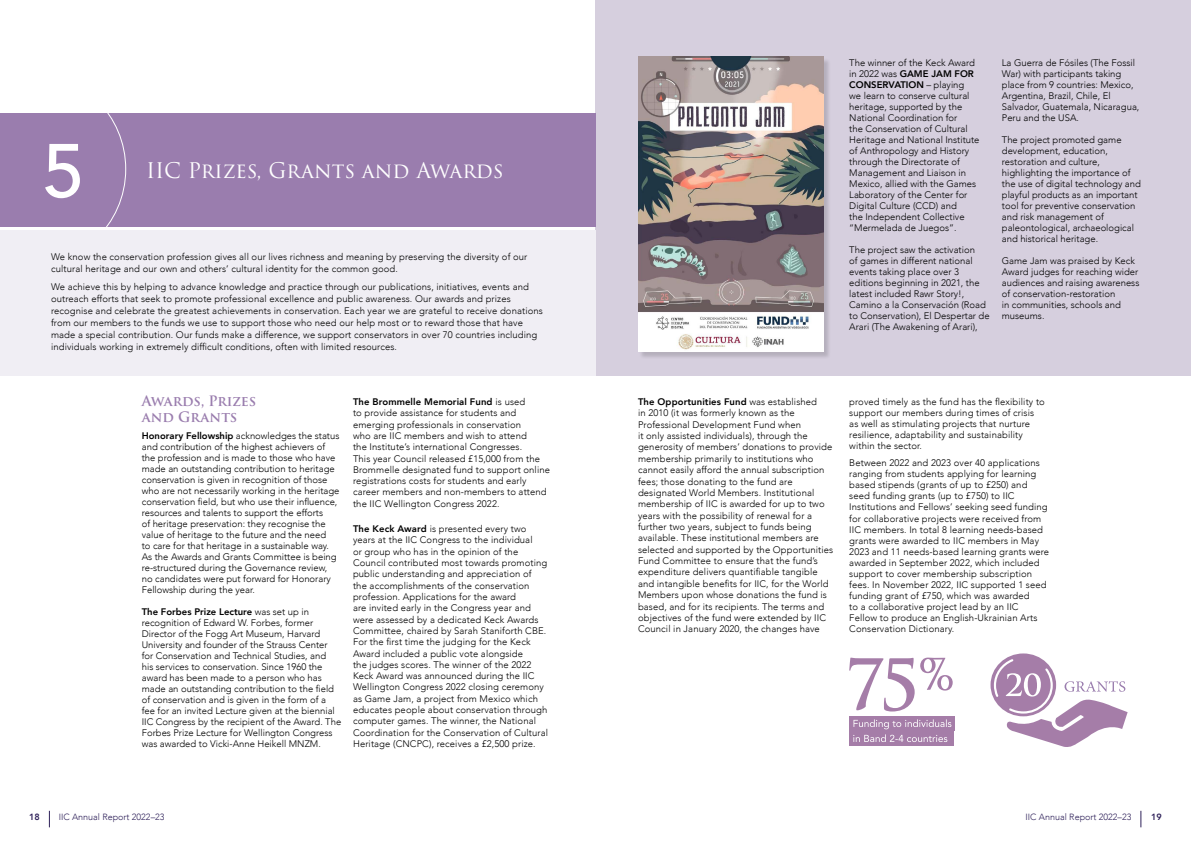
<style>
.page{position:relative;width:1191px;height:842px;background:#fff}
.page>*{position:absolute;margin:0;border:0;box-sizing:border-box;transform-origin:0 0}
.t1{font:500 75.4px "Avenir LT Std";color:#fff}
.t2{font:21px "Trajan Pro 3";letter-spacing:-.005em;color:#fff}
.t3{font:600 14px/16px "Trajan Pro 3";letter-spacing:-.01em;color:#9a7dae}
.t4{font:300 9.5px/11px "Avenir";letter-spacing:.01em;color:#000}
.t5{font:300 9px "Avenir";color:#2e2059}
.t6{font:800 9px "Avenir";color:#2e2059}
.s1{font-weight:800}
</style>
<div class="page">
<div style="left:595px;top:0;width:596px;height:376px;background:#d6cfde"></div>
<div style="left:0;top:113px;width:595px;height:114px;background:#9a7dae"></div>
<svg style="left:106px;top:113px;width:21px;height:114px"></svg>
<div style="left:0;top:230px;width:595px;height:146px;background:#f0eef4"></div>
<div style="left:639px;top:58px;width:191px;height:301px;background:#000;opacity:.15"></div>
<img style="left:638px;top:57px;width:185px;height:294px">
<svg style="left:990px;top:653px;width:66px;height:63px"></svg>
<svg style="left:992px;top:657px;width:135px;height:90px"></svg>
<div style="left:849px;top:717px;width:106px;height:14px;background:#a57da8"></div>
<div style="left:849px;top:731px;width:104px;height:15px;background:#a57da8"></div>
<svg style="left:853px;top:719px;width:98px;height:23px"></svg>
<svg style="left:920px;top:657px;width:33px;height:34px"></svg>
<svg style="left:849px;top:658px;width:65px;height:53px"></svg>
<svg style="left:1140px;top:811px;width:1px;height:16px"></svg>
<svg style="left:49px;top:811px;width:1px;height:16px"></svg>
<h1 class="t1" style="left:43px;top:127px;width:43px">5</h1>
<h2 class="t2" style="left:146px;top:156px;width:359px">IIC Prizes, Grants and Awards</h2>
<p class="t4" style="left:51px;top:251px;width:478px;line-height:12px">We know the conservation profession gives all our lives richness and meaning by preserving the diversity of our cultural heritage and our own and others’ cultural identity for the common good.</p>
<p class="t4" style="left:51px;top:280px;width:493px;line-height:12px">We achieve this by helping to advance knowledge and practice through our publications, initiatives, events and outreach efforts that seek to promote professional excellence and public awareness. Our awards and prizes recognise and celebrate the greatest achievements in conservation. Each year we are grateful to receive donations from our members to the funds we use to support those who need our help most or to reward those that have made a special contribution. Our funds make a difference, we support conservators in over 70 countries including individuals working in extremely difficult conditions, often with limited resources.</p>
<h3 class="t3" style="left:142px;top:393px;width:116px">Awards, Prizes and Grants</h3>
<p class="t4" style="left:142px;top:430px;width:199px"><span class="s1">Honorary Fellowship</span> acknowledges the status and contribution of the highest achievers of the profession and is made to those who have made an outstanding contribution to heritage conservation is given in recognition of those who are not necessarily working in the heritage conservation field, but who use their influence, resources and talents to support the efforts<br>of heritage preservation: they recognise the value of heritage to the future and the need<br>to care for that heritage in a sustainable way.<br>As the Awards and Grants Committee is being re-structured during the Governance review, no candidates were put forward for Honorary Fellowship during the year.</p>
<p class="t4" style="left:142px;top:606px;width:201px"><span class="s1">The Forbes Prize Lecture</span> was set up in recognition of Edward W. Forbes, former Director of the Fogg Art Museum, Harvard University and founder of the Strauss Center for Conservation and Technical Studies, and<br>his services to conservation. Since 1960 the award has been made to a person who has made an outstanding contribution to the field of conservation and is given in the form of a fee for an invited Lecture given at the biennial IIC Congress by the recipient of the Award. The Forbes Prize Lecture for Wellington Congress was awarded to Vicki-Anne Heikell MNZM.</p>
<p class="t4" style="left:353px;top:396px;width:198px;line-height:11.3px"><span class="s1">The Brommelle Memorial Fund</span> is used<br>to provide assistance for students and emerging professionals in conservation<br>who are IIC members and wish to attend<br>the Institute’s international Congresses.<br>This year Council released £15,000 from the Brommelle designated fund to support online registrations costs for students and early career members and non-members to attend the IIC Wellington Congress 2022.</p>
<p class="t4" style="left:353px;top:523px;width:196px;line-height:11.3px"><span class="s1">The Keck Award</span> is presented every two years at the IIC Congress to the individual<br>or group who has in the opinion of the Council contributed most towards promoting public understanding and appreciation of<br>the accomplishments of the conservation profession. Applications for the award<br>are invited early in the Congress year and were assessed by a dedicated Keck Awards Committee, chaired by Sarah Staniforth CBE.<br>For the first time the judging for the Keck Award included a public vote alongside<br>the judges scores. The winner of the 2022<br>Keck Award was announced during the IIC Wellington Congress 2022 closing ceremony as Game Jam, a project from Mexico which educates people about conservation through computer games. The winner, the National Coordination for the Conservation of Cultural Heritage (CNCPC), receives a £2,500 prize.</p>
<p class="t4" style="left:849px;top:57px;width:132px">The winner of the Keck Award in 2022 was <span class="s1">GAME JAM FOR<br>CONSERVATION</span> – playing<br>we learn to conserve cultural heritage, supported by the<br>National Coordination for<br>the Conservation of Cultural<br>Heritage and National Institute of Anthropology and History through the Directorate of<br>Management and Liaison in<br>Mexico, allied with the Games<br>Laboratory of the Center for<br>Digital Culture (CCD) and<br>the Independent Collective “Mermelada de Juegos”.</p>
<p class="t4" style="left:849px;top:244px;width:142px">The project saw the activation<br>of games in different national events taking place over 3 editions beginning in 2021, the latest included Rawr Story!,<br>Camino a la Conservación (Road to Conservation), El Despertar de<br>Arari (The Awakening of Arari),</p>
<p class="t4" style="left:1002px;top:57px;width:139px">La Guerra de Fósiles (The Fossil<br>War) with participants taking place from 9 countries: Mexico,<br>Argentina, Brazil, Chile, El<br>Salvador, Guatemala, Nicaragua,<br>Peru and the USA.</p>
<p class="t4" style="left:1002px;top:134px;width:141px">The project promoted game development, education, restoration and culture, highlighting the importance of the use of digital technology and playful products as an important tool for preventive conservation and risk management of paleontological, archaeological and historical heritage.</p>
<p class="t4" style="left:1002px;top:255px;width:139px">Game Jam was praised by Keck<br>Award judges for reaching wider audiences and raising awareness of conservation-restoration<br>in communities, schools and museums.</p>
<p class="t4" style="left:638px;top:396px;width:197px;line-height:11.4px"><span class="s1">The Opportunities Fund</span> was established<br>in 2010 (it was formerly known as the Professional Development Fund when<br>it only assisted individuals), through the generosity of members’ donations to provide membership primarily to institutions who cannot easily afford the annual subscription fees; those donating to the fund are designated World Members. Institutional membership of IIC is awarded for up to two years with the possibility of renewal for a further two years, subject to funds being available. These institutional members are selected and supported by the Opportunities Fund Committee to ensure that the fund’s expenditure delivers quantifiable tangible and intangible benefits for IIC, for the World Members upon whose donations the fund is based, and for its recipients. The terms and objectives of the fund were extended by IIC Council in January 2020, the changes have</p>
<p class="t4" style="left:849px;top:396px;width:197px">proved timely as the fund has the flexibility to support our members during times of crisis as well as stimulating projects that nurture resilience, adaptability and sustainability within the sector.</p>
<p class="t4" style="left:849px;top:457px;width:201px">Between 2022 and 2023 over 40 applications ranging from students applying for learning based stipends (grants of up to £250) and seed funding grants (up to £750) to IIC Institutions and Fellows’ seeking seed funding for collaborative projects were received from IIC members. In total 8 learning needs-based grants were awarded to IIC members in May 2023 and 11 needs-based learning grants were awarded in September 2022, which included support to cover membership subscription fees. In November 2022, IIC supported 1 seed funding grant of £750, which was awarded<br>to a collaborative project lead by an IIC<br>Fellow to produce an English-Ukrainian Arts Conservation Dictionary.</p>
<p class="t6" style="left:29px;top:810px;width:12px">18</p>
<p class="t5" style="left:59px;top:811px;width:107px">IIC Annual Report 2022–23</p>
<p class="t5" style="left:1025px;top:811px;width:107px">IIC Annual Report 2022–23</p>
<p class="t6" style="left:1151px;top:810px;width:12px">19</p>
</div>
